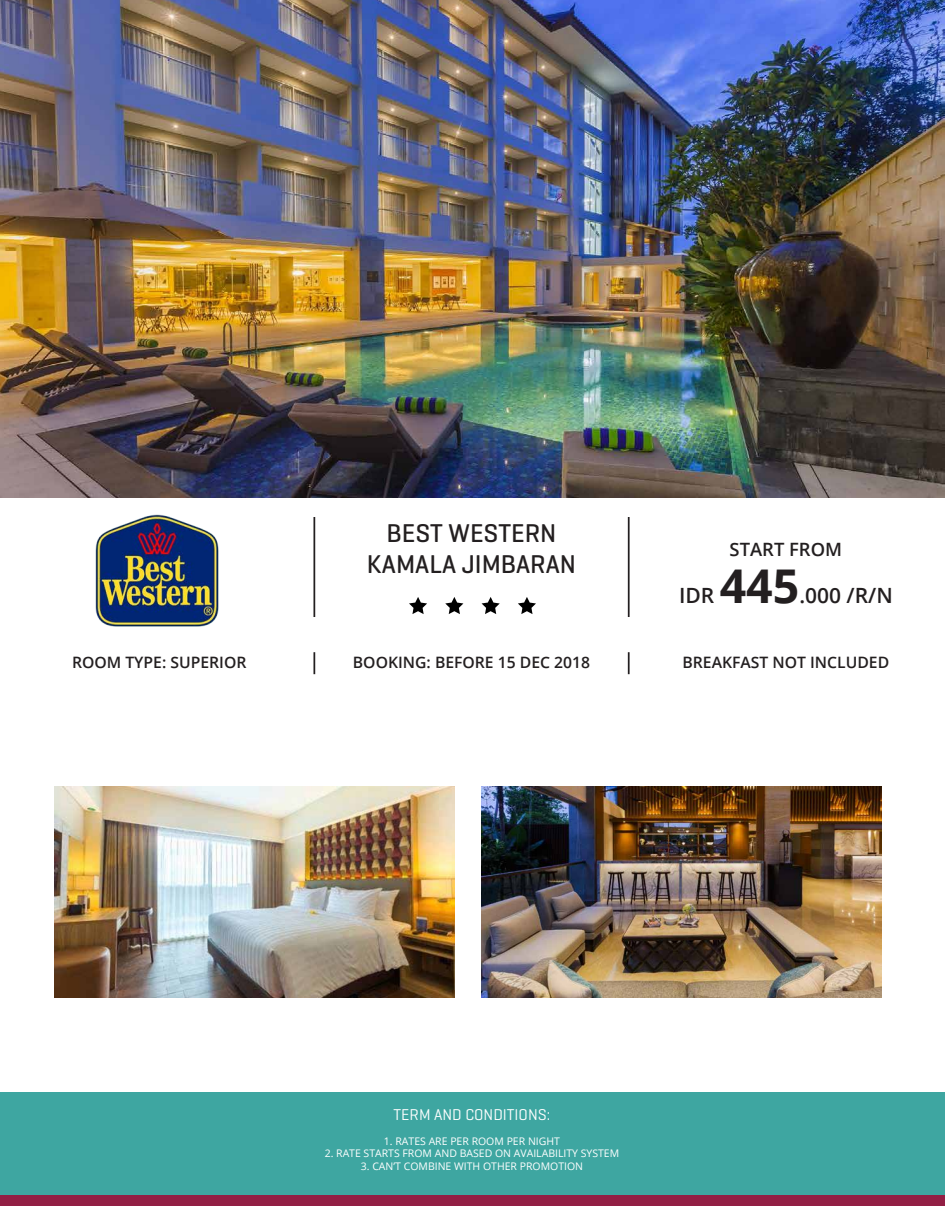
<style>
.page{position:relative;width:945px;height:1206px;background:#fff}
.page>*{position:absolute;margin:0;border:0;box-sizing:border-box;transform-origin:0 0}
.t1{font:500 26.16px/31.4px "Geogrotesque";color:#231f20;text-align:center}
.t2{font:600 21px "Open Sans";color:#231f20}
.t3{font:600 18.38px "Open Sans";color:#231f20}
.t4{font:15.92px "Geogrotesque";color:#fff}
.t5{font:600 15.75px "Open Sans";color:#231f20}
.t6{font:10.5px "Open Sans";color:#fff}
.s1{font-weight:700;font-size:46.46px}
</style>
<div class="page">
<hr style="left:313px;top:517px;width:2px;height:100px;background:#231f20">
<hr style="left:628px;top:517px;width:2px;height:100px;background:#231f20">
<hr style="left:313px;top:652px;width:2px;height:22px;background:#231f20">
<hr style="left:628px;top:652px;width:2px;height:22px;background:#231f20">
<div style="left:0;top:1092px;width:945px;height:104px;background:#3ea6a1"></div>
<div style="left:0;top:1196px;width:945px;height:10px;background:#921f44"></div>
<svg style="left:445px;top:597px;width:18px;height:17px"></svg>
<svg style="left:409px;top:597px;width:18px;height:17px"></svg>
<svg style="left:482px;top:597px;width:18px;height:17px"></svg>
<svg style="left:518px;top:597px;width:18px;height:17px"></svg>
<img style="left:0;top:0;width:944px;height:498px">
<img style="left:95px;top:514px;width:124px;height:113px">
<img style="left:482px;top:787px;width:400px;height:210px">
<img style="left:54px;top:787px;width:400px;height:210px">
<h1 class="t1" style="left:367px;top:516px;width:211px">BEST WESTERN<br>KAMALA JIMBARAN</h1>
<h3 class="t3" style="left:730px;top:536px;width:114px">START FROM</h3>
<h2 class="t2" style="left:679px;top:581px;width:215px">IDR <span class="s1">445</span>.000 /R/N</h2>
<h3 class="t5" style="left:72px;top:652px;width:176px">ROOM TYPE: SUPERIOR</h3>
<h3 class="t5" style="left:353px;top:652px;width:239px">BOOKING: BEFORE 15 DEC 2018</h3>
<h3 class="t5" style="left:683px;top:652px;width:208px">BREAKFAST NOT INCLUDED</h3>
<h3 class="t4" style="left:394px;top:1104px;width:158px">TERM AND CONDITIONS:</h3>
<p class="t6" style="left:384px;top:1133px;width:178px">1. RATES ARE PER ROOM PER NIGHT</p>
<p class="t6" style="left:325px;top:1146px;width:296px">2. RATE STARTS FROM AND BASED ON AVAILABILITY SYSTEM</p>
<p class="t6" style="left:361px;top:1159px;width:224px">3. CAN’T COMBINE WITH OTHER PROMOTION</p>
</div>
